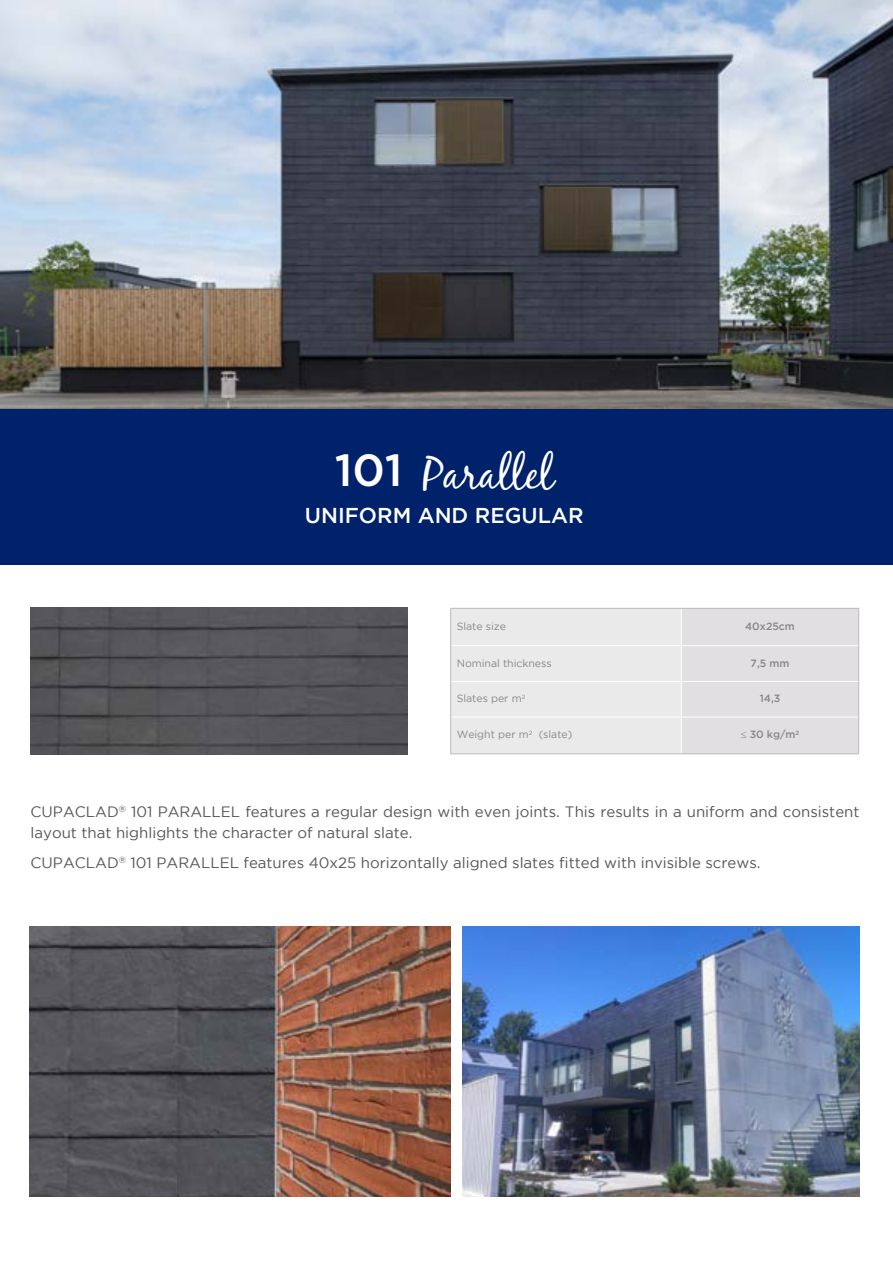
<style>
.page{position:relative;width:893px;height:1263px;background:#fff}
.page>*{position:absolute;margin:0;border:0;box-sizing:border-box;transform-origin:0 0}
.t1{font:45px "Black Jack";color:#fff}
.t2{font:500 21.45px "Gotham";color:#fff}
.t3{font:15px/21px "Gotham";color:#55565a}
.t4{font:10.5px "Gotham";color:#878787}
.t5{font:500 10.5px "Gotham";color:#878787}
.s1{font-family:"Gotham";font-weight:500}
</style>
<div class="page">
<div style="left:0;top:408px;width:893px;height:157px;background:#00226a"></div>
<img style="left:0;top:0;width:893px;height:408px">
<img style="left:31px;top:608px;width:376px;height:147px">
<svg style="left:451px;top:609px;width:407px;height:144px;background:#e6e5e6"></svg>
<hr style="left:681px;top:609px;width:1px;height:36px;background:#fff">
<hr style="left:451px;top:645px;width:230px;height:1px;background:#fff">
<hr style="left:681px;top:645px;width:177px;height:1px;background:#fff">
<hr style="left:681px;top:646px;width:1px;height:35px;background:#fff">
<hr style="left:451px;top:681px;width:230px;height:1px;background:#fff">
<hr style="left:681px;top:681px;width:177px;height:1px;background:#fff">
<hr style="left:681px;top:682px;width:1px;height:35px;background:#fff">
<hr style="left:451px;top:717px;width:230px;height:1px;background:#fff">
<hr style="left:681px;top:717px;width:177px;height:1px;background:#fff">
<hr style="left:681px;top:717px;width:1px;height:36px;background:#fff">
<hr style="left:450px;top:608px;width:231px;height:1px;background:#bababa">
<hr style="left:450px;top:609px;width:1px;height:37px;background:#bababa">
<hr style="left:681px;top:608px;width:178px;height:1px;background:#bababa">
<hr style="left:858px;top:609px;width:1px;height:37px;background:#bababa">
<hr style="left:450px;top:646px;width:1px;height:35px;background:#bababa">
<hr style="left:858px;top:646px;width:1px;height:35px;background:#bababa">
<hr style="left:450px;top:681px;width:1px;height:36px;background:#bababa">
<hr style="left:858px;top:681px;width:1px;height:36px;background:#bababa">
<hr style="left:450px;top:717px;width:1px;height:36px;background:#bababa">
<hr style="left:858px;top:717px;width:1px;height:36px;background:#bababa">
<hr style="left:450px;top:753px;width:231px;height:1px;background:#bababa">
<hr style="left:681px;top:753px;width:178px;height:1px;background:#bababa">
<img style="left:462px;top:926px;width:397px;height:270px">
<img style="left:29px;top:926px;width:421px;height:270px">
<h1 class="t1" style="left:335px;top:446px;width:220px"><span class="s1">101</span> Parallel</h1>
<h2 class="t2" style="left:305px;top:503px;width:280px">UNIFORM AND REGULAR</h2>
<p class="t4" style="left:457px;top:620px;width:51px">Slate size</p>
<p class="t5" style="left:745px;top:620px;width:51px">40x25cm</p>
<p class="t4" style="left:457px;top:657px;width:96px">Nominal thickness</p>
<p class="t5" style="left:751px;top:657px;width:40px">7,5 mm</p>
<p class="t4" style="left:457px;top:693px;width:70px">Slates per m<sup>2</sup></p>
<p class="t5" style="left:760px;top:692px;width:22px">14,3</p>
<p class="t4" style="left:457px;top:729px;width:117px">Weight per m<sup>2</sup> (slate)</p>
<p class="t5" style="left:741px;top:729px;width:60px">≤ 30 kg/m<sup>2</sup></p>
<p class="t3" style="left:31px;top:801px;width:830px">CUPACLAD<sup>®</sup> 101 PARALLEL features a regular design with even joints. This results in a uniform and consistent layout that highlights the character of natural slate.</p>
<p class="t3" style="left:31px;top:852px;width:731px">CUPACLAD<sup>®</sup> 101 PARALLEL features 40x25 horizontally aligned slates fitted with invisible screws.</p>
</div>
